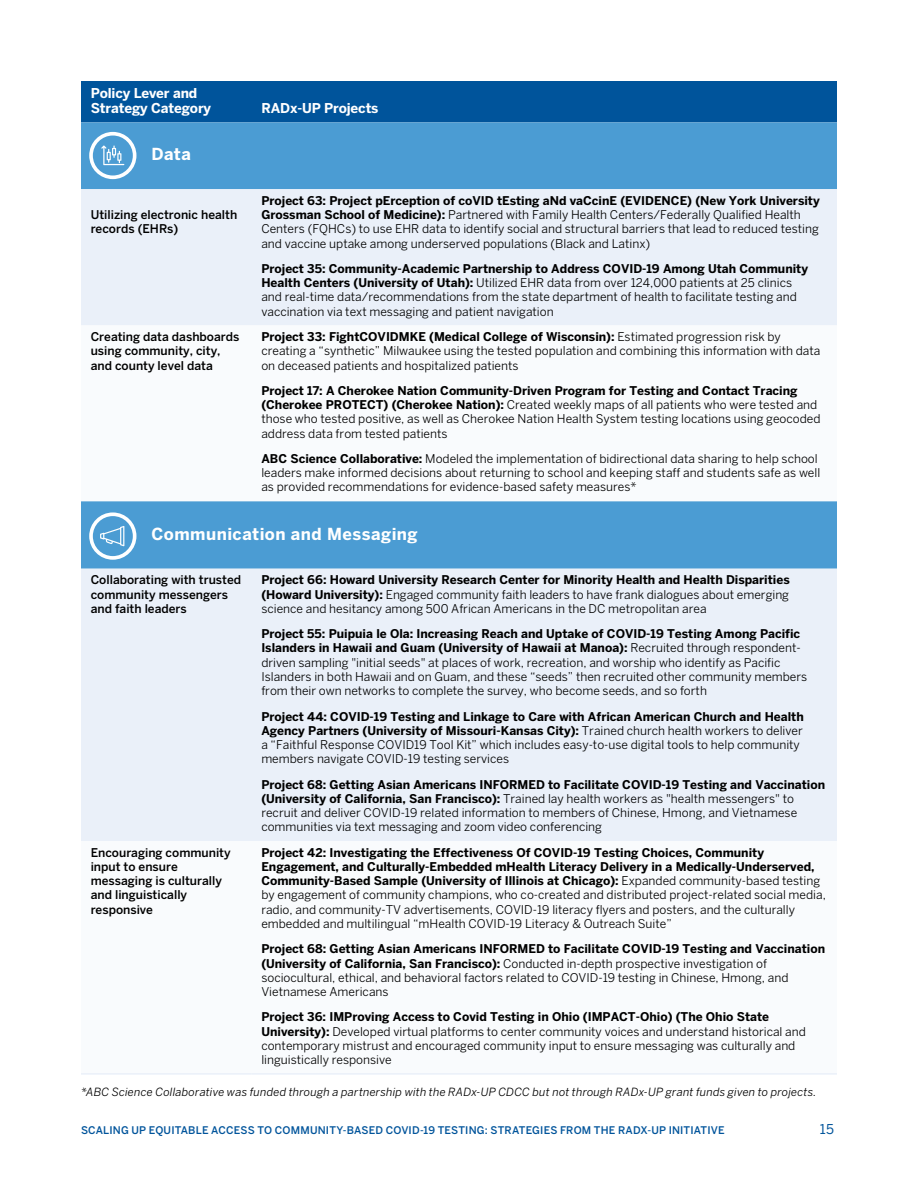
<style>
.page{position:relative;width:918px;height:1188px;background:#fff}
.page>*{position:absolute;margin:0;border:0;box-sizing:border-box;transform-origin:0 0}
.RADx-UP_-_Table_Head{font:700 16.5px "Benton Sans";letter-spacing:.025em;color:#fff}
.RADx-UP_-_Table_Head-2{font:700 13.5px/15px "Benton Sans";letter-spacing:-.01em;color:#fff}
.t1{font:13.5px "Benton Sans";color:#00549b}
.RADx-UP_-_Table_Cont{font:12px/14.2px "Benton Sans";color:#000}
.RADx-UP_-_Table_Cont-2{font:500 12px/14.2px "Benton Sans";color:#000}
.RADx-UP_-_Note{font:italic 11.25px "Benton Sans";letter-spacing:.015em;color:#000}
.t2{font:500 10.5px "Benton Sans";letter-spacing:.015em;color:#00549b}
.s1{font-weight:700}
</style>
<div class="page">
<div style="left:81px;top:81px;width:756px;height:41px;background:#00549b"></div>
<div style="left:81px;top:122px;width:756px;height:67px;background:#4b9cd3"></div>
<div style="left:81px;top:189px;width:756px;height:136px;background:#eaf0f9"></div>
<svg style="left:81px;top:501px;width:756px;height:340px;background:#cbe0f1"></svg>
<hr style="left:81px;top:1073px;width:171px;height:2px;background:#eaf0f9">
<hr style="left:252px;top:1073px;width:585px;height:2px;background:#eaf0f9">
<svg style="left:89px;top:132px;width:47px;height:47px"></svg>
<svg style="left:89px;top:512px;width:47px;height:48px"></svg>
<p class="RADx-UP_-_Table_Head-2" style="left:91px;top:85px;width:122px">Policy Lever and<br>Strategy Category</p>
<p class="RADx-UP_-_Table_Head" style="left:151px;top:144px;width:41px">Data</p>
<p class="RADx-UP_-_Table_Cont-2" style="left:91px;top:207px;width:148px">Utilizing electronic health records (EHRs)</p>
<p class="RADx-UP_-_Table_Head-2" style="left:261px;top:100px;width:119px">RADx-UP Projects</p>
<p class="RADx-UP_-_Table_Cont" style="left:261px;top:193px;width:560px"><span class="s1">Project 63: Project pErception of coVID tEsting aNd vaCcinE (EVIDENCE) (New York University Grossman School of Medicine):</span> Partnered with Family Health Centers/Federally Qualified Health Centers (FQHCs) to use EHR data to identify social and structural barriers that lead to reduced testing and vaccine uptake among underserved populations (Black and Latinx)</p>
<p class="RADx-UP_-_Table_Cont" style="left:261px;top:261px;width:548px"><span class="s1">Project 35: Community-Academic Partnership to Address COVID-19 Among Utah Community Health Centers (University of Utah):</span> Utilized EHR data from over 124,000 patients at 25 clinics and real-time data/recommendations from the state department of health to facilitate testing and vaccination via text messaging and patient navigation</p>
<p class="RADx-UP_-_Table_Cont-2" style="left:91px;top:329px;width:150px">Creating data dashboards using community, city, and county level data</p>
<p class="RADx-UP_-_Table_Cont" style="left:261px;top:329px;width:561px"><span class="s1">Project 33: FightCOVIDMKE (Medical College of Wisconsin):</span> Estimated progression risk by creating a “synthetic” Milwaukee using the tested population and combining this information with data on deceased patients and hospitalized patients</p>
<p class="RADx-UP_-_Table_Cont" style="left:261px;top:383px;width:561px"><span class="s1">Project 17: A Cherokee Nation Community-Driven Program for Testing and Contact Tracing (Cherokee PROTECT) (Cherokee Nation):</span> Created weekly maps of all patients who were tested and those who tested positive, as well as Cherokee Nation Health System testing locations using geocoded address data from tested patients</p>
<p class="RADx-UP_-_Table_Cont" style="left:261px;top:451px;width:560px"><span class="s1">ABC Science Collaborative:</span> Modeled the implementation of bidirectional data sharing to help school leaders make informed decisions about returning to school and keeping staff and students safe as well as provided recommendations for evidence-based safety measures*</p>
<p class="RADx-UP_-_Table_Head" style="left:151px;top:524px;width:268px">Communication and Messaging</p>
<p class="RADx-UP_-_Table_Cont-2" style="left:91px;top:573px;width:152px">Collaborating with trusted community messengers and faith leaders</p>
<p class="RADx-UP_-_Table_Cont" style="left:261px;top:573px;width:530px;text-align:justify"><span class="s1">Project 66: Howard University Research Center for Minority Health and Health Disparities (Howard University):</span> Engaged community faith leaders to have frank dialogues about emerging science and hesitancy among 500 African Americans in the DC metropolitan area</p>
<p class="RADx-UP_-_Table_Cont" style="left:261px;top:627px;width:547px"><span class="s1">Project 55: Puipuia le Ola: Increasing Reach and Uptake of COVID-19 Testing Among Pacific Islanders in Hawaii and Guam (University of Hawaii at Manoa):</span> Recruited through respondent&shy;driven sampling "initial seeds" at places of work, recreation, and worship who identify as Pacific Islanders in both Hawaii and on Guam, and these “seeds” then recruited other community members from their own networks to complete the survey, who become seeds, and so forth</p>
<p class="RADx-UP_-_Table_Cont" style="left:261px;top:709px;width:544px"><span class="s1">Project 44: COVID-19 Testing and Linkage to Care with African American Church and Health Agency Partners (University of Missouri-Kansas City):</span> Trained church health workers to deliver a “Faithful Response COVID19 Tool Kit” which includes easy-to-use digital tools to help community members navigate COVID-19 testing services</p>
<p class="RADx-UP_-_Table_Cont" style="left:261px;top:777px;width:565px"><span class="s1">Project 68: Getting Asian Americans INFORMED to Facilitate COVID-19 Testing and Vaccination (University of California, San Francisco):</span> Trained lay health workers as "health messengers" to recruit and deliver COVID-19 related information to members of Chinese, Hmong, and Vietnamese communities via text messaging and zoom video conferencing</p>
<p class="RADx-UP_-_Table_Cont-2" style="left:91px;top:845px;width:141px">Encouraging community input to ensure messaging is culturally and linguistically responsive</p>
<p class="RADx-UP_-_Table_Cont" style="left:261px;top:845px;width:566px"><span class="s1">Project 42: Investigating the Effectiveness Of COVID-19 Testing Choices, Community Engagement, and Culturally-Embedded mHealth Literacy Delivery in a Medically-Underserved, Community-Based Sample (University of Illinois at Chicago):</span> Expanded community-based testing by engagement of community champions, who co-created and distributed project-related social media, radio, and community-TV advertisements, COVID-19 literacy flyers and posters, and the culturally embedded and multilingual “mHealth COVID-19 Literacy &amp; Outreach Suite”</p>
<p class="RADx-UP_-_Table_Cont" style="left:261px;top:942px;width:565px"><span class="s1">Project 68: Getting Asian Americans INFORMED to Facilitate COVID-19 Testing and Vaccination (University of California, San Francisco):</span> Conducted in-depth prospective investigation of sociocultural, ethical, and behavioral factors related to COVID-19 testing in Chinese, Hmong, and Vietnamese Americans</p>
<p class="RADx-UP_-_Table_Cont" style="left:261px;top:1010px;width:546px"><span class="s1">Project 36: IMProving Access to Covid Testing in Ohio (IMPACT-Ohio) (The Ohio State University):</span> Developed virtual platforms to center community voices and understand historical and contemporary mistrust and encouraged community input to ensure messaging was culturally and linguistically responsive</p>
<p class="RADx-UP_-_Note" style="left:81px;top:1083px;width:737px">*ABC Science Collaborative was funded through a partnership with the RADx-UP CDCC but not through RADx-UP grant funds given to projects.</p>
<p class="t2" style="left:81px;top:1124px;width:645px">SCALING UP EQUITABLE ACCESS TO COMMUNITY-BASED COVID-19 TESTING: STRATEGIES FROM THE RADX-UP INITIATIVE</p>
<p class="t1" style="left:820px;top:1121px;width:16px">15</p>
</div>
